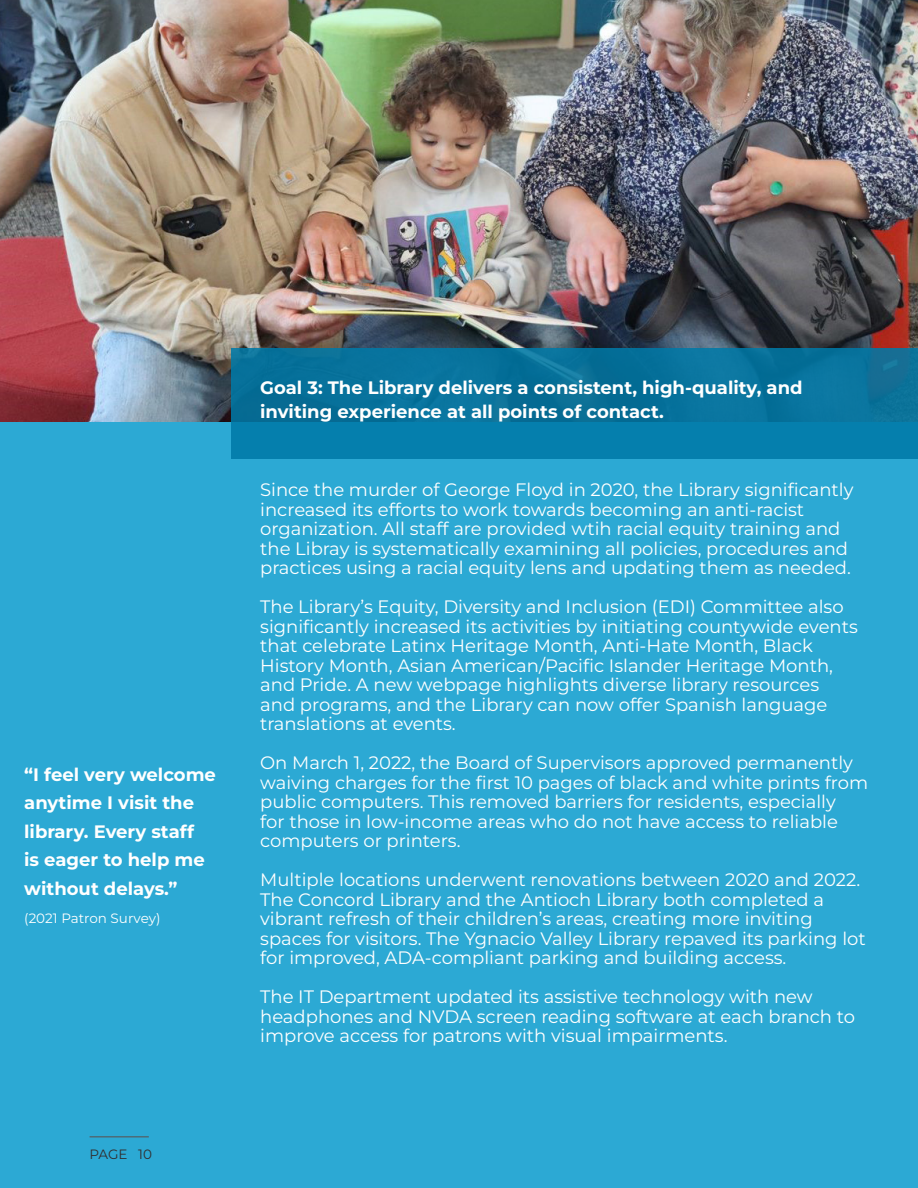
<style>
.page{position:relative;width:918px;height:1188px;background:#fff}
.page>*{position:absolute;margin:0;border:0;box-sizing:border-box;transform-origin:0 0}
.Body_Text{font:18px/19.5px "Montserrat";color:#fff}
.t1{font:700 18px/28.5px "Montserrat";color:#fff}
.t2{font:13.5px "Montserrat";color:#fff}
.t3{font:13.5px "Montserrat";letter-spacing:-.005em;color:#312f30}
</style>
<div class="page">
<div style="left:0;top:422px;width:918px;height:766px;background:#2ca9d4"></div>
<img style="left:0;top:0;width:918px;height:422px">
<svg style="left:232px;top:348px;width:686px;height:111px;background:#0775a0"></svg>
<hr style="left:90px;top:1136px;width:59px;height:1px;background:#57585a">
<p class="t1" style="left:24px;top:760px;width:193px">“I feel very welcome anytime I visit the library. Every staff<br>is eager to help me without delays.”</p>
<p class="t2" style="left:24px;top:909px;width:138px">(2021 Patron Survey)</p>
<p class="t3" style="left:90px;top:1146px;width:64px">PAGE 10</p>
<p class="t1" style="left:260px;top:376px;width:544px;line-height:24px">Goal 3: The Library delivers a consistent, high-quality, and inviting experience at all points of contact.</p>
<p class="Body_Text" style="left:260px;top:480px;width:595px">Since the murder of George Floyd in 2020, the Library significantly increased its efforts to work towards becoming an anti-racist organization. All staff are provided wtih racial equity training and the Libray is systematically examining all policies, procedures and practices using a racial equity lens and updating them as needed.</p>
<p class="Body_Text" style="left:260px;top:597px;width:599px">The Library’s Equity, Diversity and Inclusion (EDI) Committee also significantly increased its activities by initiating countywide events that celebrate Latinx Heritage Month, Anti-Hate Month, Black History Month, Asian American/Pacific Islander Heritage Month, and Pride. A new webpage highlights diverse library resources and programs, and the Library can now offer Spanish language translations at events.</p>
<p class="Body_Text" style="left:260px;top:753px;width:609px">On March 1, 2022, the Board of Supervisors approved permanently waiving charges for the first 10 pages of black and white prints from public computers. This removed barriers for residents, especially<br>for those in low-income areas who do not have access to reliable computers or printers.</p>
<p class="Body_Text" style="left:260px;top:870px;width:607px">Multiple locations underwent renovations between 2020 and 2022.<br>The Concord Library and the Antioch Library both completed a vibrant refresh of their children’s areas, creating more inviting spaces for visitors. The Ygnacio Valley Library repaved its parking lot for improved, ADA-compliant parking and building access.</p>
<p class="Body_Text" style="left:260px;top:987px;width:596px">The IT Department updated its assistive technology with new headphones and NVDA screen reading software at each branch to improve access for patrons with visual impairments.</p>
</div>
